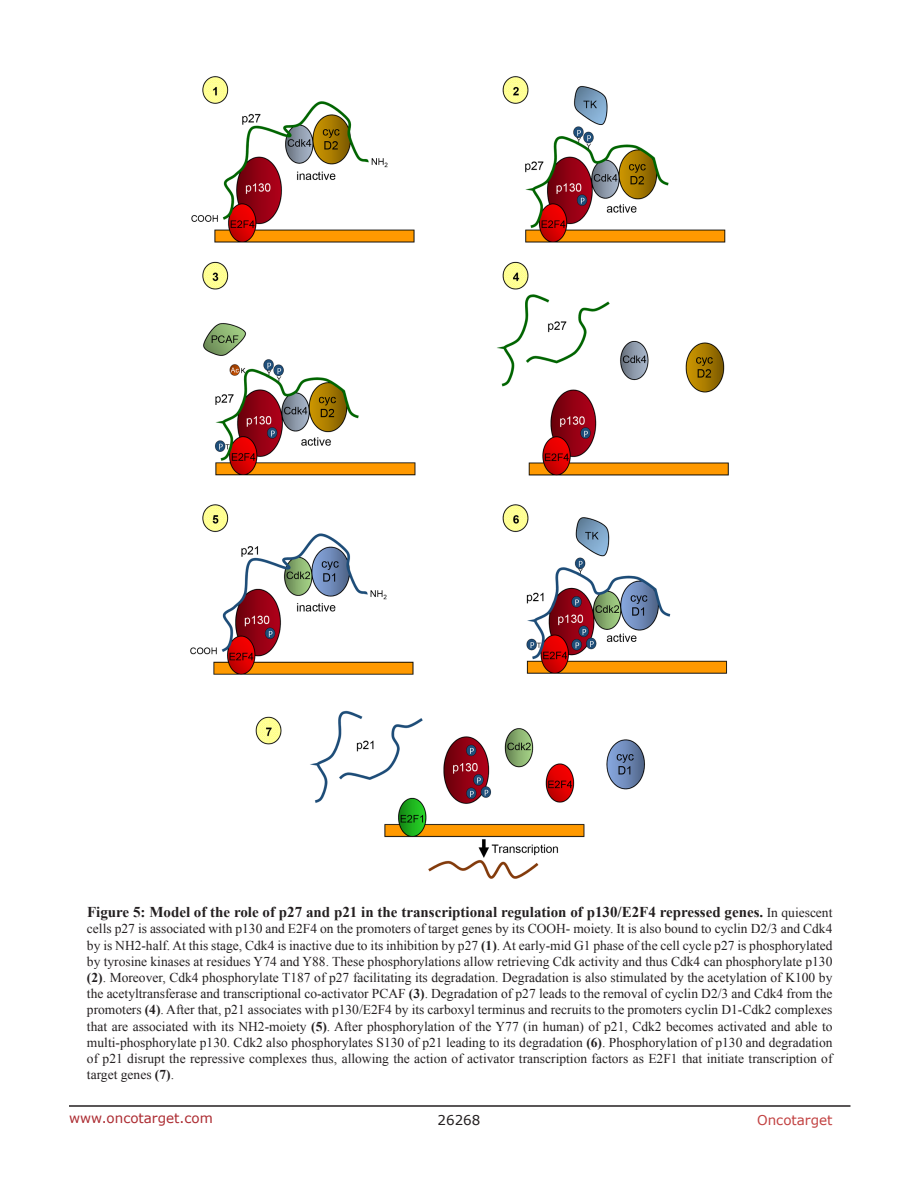
<style>
.page{position:relative;width:918px;height:1188px;background:#fff}
.page>*{position:absolute;margin:0;border:0;box-sizing:border-box;transform-origin:0 0}
.t1{font:700 15px "Times New Roman";color:#231f20}
.t2{font:13.5px/16.2px "Times New Roman";color:#231f20;text-align:justify}
.t3{font:13.5px "Verdana";color:#ac2b31}
.t4{font:13.5px "Verdana";color:#c24141}
.t5{font:13.5px "Verdana";color:#231f20}
.s1{font-weight:400;font-size:13.5px}
.s2{font-weight:700}
</style>
<div class="page">
<hr style="left:69px;top:1105px;width:781px;height:2px;background:#231f20">
<img style="left:190px;top:76px;width:539px;height:803px">
<p class="t1" style="left:87px;top:902px;width:747px">Figure 5: Model of the role of p27 and p21 in the transcriptional regulation of p130/E2F4 repressed genes. <span class="s1">In quiescent</span></p>
<p class="t2" style="left:87px;top:921px;width:747px">cells p27 is associated with p130 and E2F4 on the promoters of target genes by its COOH- moiety. It is also bound to cyclin D2/3 and Cdk4 by is NH2-half. At this stage, Cdk4 is inactive due to its inhibition by p27 <span class="s2">(1)</span>. At early-mid G1 phase of the cell cycle p27 is phosphorylated by tyrosine kinases at residues Y74 and Y88. These phosphorylations allow retrieving Cdk activity and thus Cdk4 can phosphorylate p130 <span class="s2">(2)</span>. Moreover, Cdk4 phosphorylate T187 of p27 facilitating its degradation. Degradation is also stimulated by the acetylation of K100 by the acetyltransferase and transcriptional co-activator PCAF <span class="s2">(3)</span>. Degradation of p27 leads to the removal of cyclin D2/3 and Cdk4 from the promoters <span class="s2">(4)</span>. After that, p21 associates with p130/E2F4 by its carboxyl terminus and recruits to the promoters cyclin D1-Cdk2 complexes that are associated with its NH2-moiety <span class="s2">(5)</span>. After phosphorylation of the Y77 (in human) of p21, Cdk2 becomes activated and able to multi-phosphorylate p130. Cdk2 also phosphorylates S130 of p21 leading to its degradation <span class="s2">(6)</span>. Phosphorylation of p130 and degradation of p21 disrupt the repressive complexes thus, allowing the action of activator transcription factors as E2F1 that initiate transcription of target genes <span class="s2">(7)</span>.</p>
<p class="t3" style="left:69px;top:1109px;width:145px">www.oncotarget.com</p>
<p class="t5" style="left:438px;top:1111px;width:44px">26268</p>
<p class="t4" style="left:757px;top:1111px;width:77px">Oncotarget</p>
</div>
